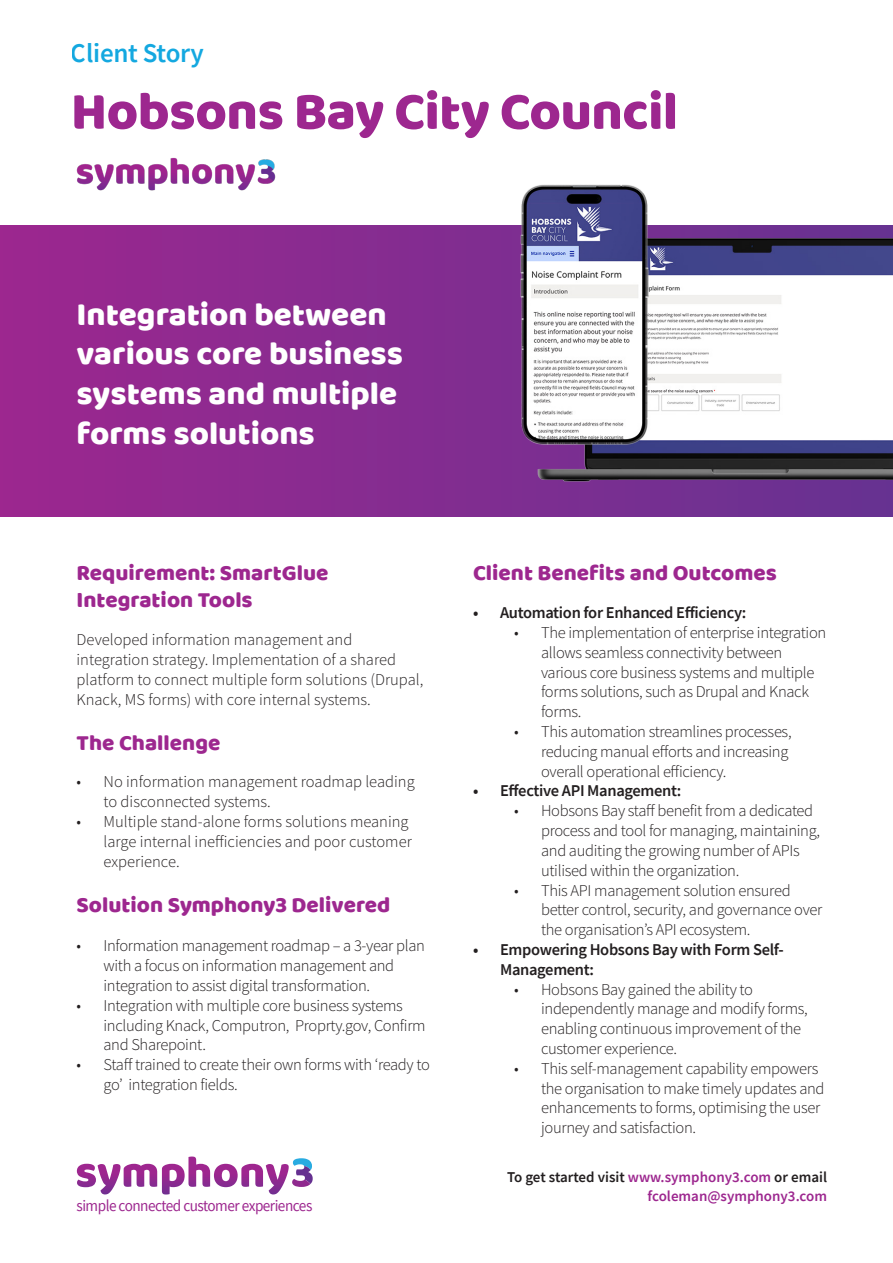
<style>
.page{position:relative;width:893px;height:1263px;background:#fff}
.page>*{position:absolute;margin:0;border:0;box-sizing:border-box;transform-origin:0 0}
.t1{font:54px "Baloo Bhaina";letter-spacing:-.01em;color:#9d278f}
.White_Pull_Quote{font:33px/39.6px "Baloo Bhaina";color:#fff}
.t2{font:600 27px "Source Sans Pro";letter-spacing:-.01em;color:#14a8e0}
.t3{font:22.5px/27px "Baloo Bhaina";color:#9d278f}
.t4{font:300 16.5px/19.8px "Source Sans Pro";letter-spacing:-.02em;color:#231f20}
.t5{font:300 16.5px/19.8px "Source Sans Pro";color:#231f20}
.t6{font:600 16.5px/19.8px "Source Sans Pro";letter-spacing:-.02em;color:#231f20}
.t7{font:16.2px "Source Sans Pro";letter-spacing:-.035em;color:#9d278f;scale:.94 1}
.t8{font:600 15px/19.5px "Source Sans Pro";color:#9d278f;text-align:right}
.s1{color:#231f20}
</style>
<div class="page">
<div style="left:0;top:226px;width:893px;height:291px;background:#902a90"></div>
<img style="left:76px;top:157px;width:200px;height:34px">
<svg style="left:77px;top:1156px;width:236px;height:38px"></svg>
<img style="left:428px;top:184px;width:465px;height:333px">
<h3 class="t2" style="left:71px;top:35px;width:134px">Client Story</h3>
<h1 class="t1" style="left:71px;top:78px;width:609px">Hobsons Bay City Council</h1>
<p class="White_Pull_Quote" style="left:77px;top:294px;width:328px">Integration between various core business systems and multiple forms solutions</p>
<p class="t3" style="left:77px;top:559px;width:253px">Requirement: SmartGlue<br>Integration Tools</p>
<p class="t5" style="left:77px;top:630px;width:348px">Developed information management and integration strategy. Implementation of a shared platform to connect multiple form solutions (Drupal, Knack, MS forms) with core internal systems.</p>
<p class="t3" style="left:77px;top:728px;width:145px">The Challenge</p>
<p class="t5" style="left:104px;top:772px;width:313px;text-indent:-27px">• No information management roadmap leading to disconnected systems.</p>
<p class="t5" style="left:104px;top:812px;width:310px;text-indent:-27px">• Multiple stand-alone forms solutions meaning large internal inefficiencies and poor customer experience.</p>
<p class="t3" style="left:77px;top:890px;width:315px">Solution Symphony3 Delivered</p>
<p class="t4" style="left:104px;top:936px;width:323px;text-indent:-27px">• Information management roadmap – a 3-year plan with a focus on information management and integration to assist digital transformation.</p>
<p class="t4" style="left:104px;top:995px;width:324px;text-indent:-27px">• Integration with multiple core business systems including Knack, Computron, Proprty.gov, Confirm and Sharepoint.</p>
<p class="t4" style="left:104px;top:1055px;width:328px;text-indent:-27px">• Staff trained to create their own forms with ‘ready to go’ integration fields.</p>
<p class="t7" style="left:77px;top:1195px;width:252px">simple connected customer experiences</p>
<p class="t3" style="left:473px;top:559px;width:305px">Client Benefits and Outcomes</p>
<p class="t6" style="left:473px;top:603px;width:275px">• Automation for Enhanced Efficiency:</p>
<p class="t4" style="left:541px;top:623px;width:287px;text-indent:-27px">• The implementation of enterprise integration allows seamless connectivity between various core business systems and multiple forms solutions, such as Drupal and Knack forms.</p>
<p class="t4" style="left:541px;top:722px;width:252px;text-indent:-27px">• This automation streamlines processes, reducing manual efforts and increasing overall operational efficiency.</p>
<p class="t6" style="left:473px;top:781px;width:210px">• Effective API Management:</p>
<p class="t4" style="left:541px;top:801px;width:280px;text-indent:-27px">• Hobsons Bay staff benefit from a dedicated process and tool for managing, maintaining, and auditing the growing number of APIs utilised within the organization.</p>
<p class="t4" style="left:541px;top:880px;width:283px;text-indent:-27px">• This API management solution ensured better control, security, and governance over the organisation’s API ecosystem.</p>
<p class="t6" style="left:500px;top:939px;width:285px;text-indent:-27px">• Empowering Hobsons Bay with Form Self-<br>Management:</p>
<p class="t4" style="left:541px;top:979px;width:268px;text-indent:-27px">• Hobsons Bay gained the ability to independently manage and modify forms, enabling continuous improvement of the customer experience.</p>
<p class="t4" style="left:541px;top:1058px;width:285px;text-indent:-27px">• This self-management capability empowers the organisation to make timely updates and enhancements to forms, optimising the user journey and satisfaction.</p>
<p class="t8" style="left:507px;top:1166px;width:321px"><span class="s1">To get started visit</span> www.symphony3.com <span class="s1">or email </span>fcoleman@symphony3.com</p>
</div>
